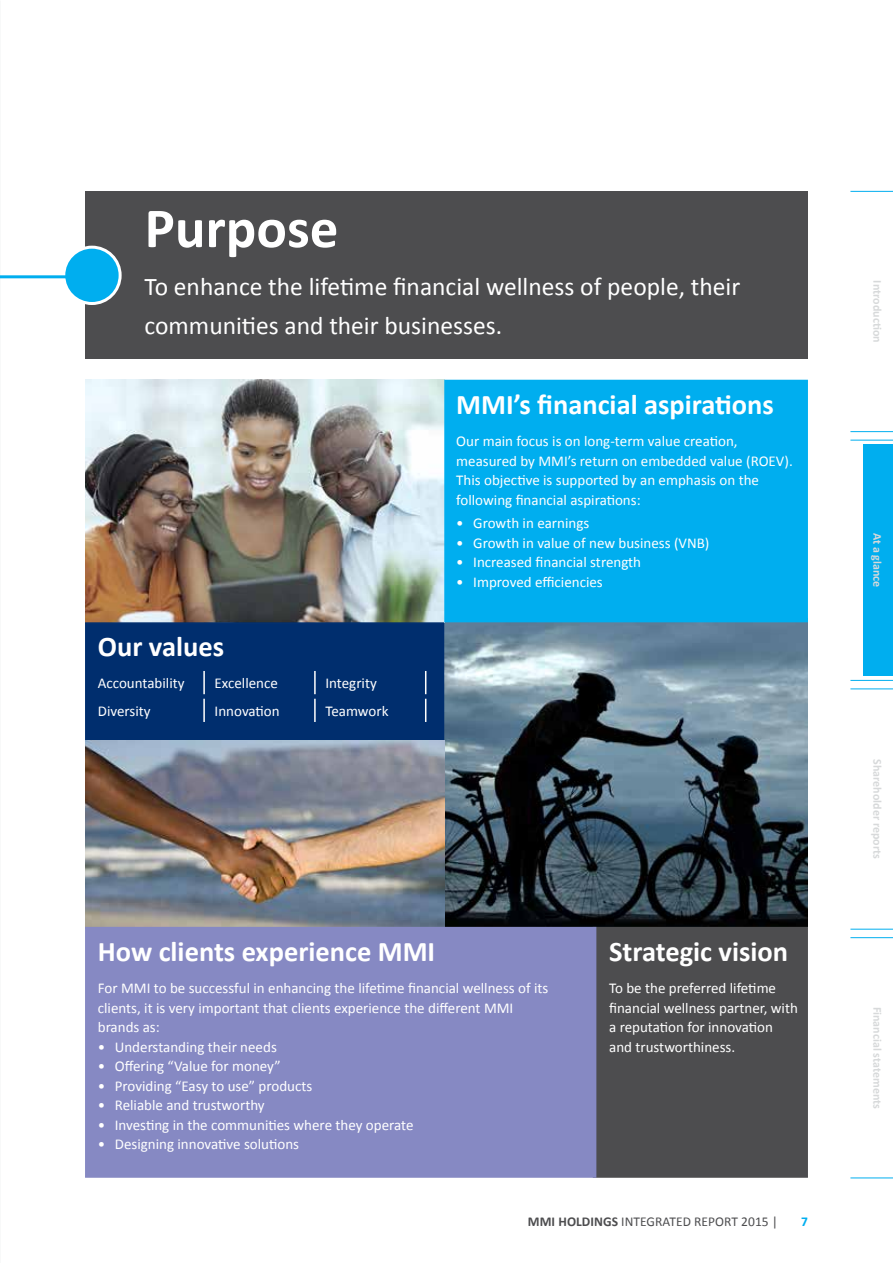
<style>
.page{position:relative;width:893px;height:1263px;background:#fff}
.page>*{position:absolute;margin:0;border:0;box-sizing:border-box;transform-origin:0 0}
.t1{font:700 57px "Calibri";color:#fff}
.t2{font:700 28.5px "Calibri";color:#fff}
.t3{font:25.5px/39px "Calibri";color:#fff}
.t4{font:15px/19.5px "Calibri";color:#fff}
.t5{font:13.5px "Calibri";letter-spacing:.005em;color:#4d4d4f}
.t6{font:700 13.5px "Calibri";color:#00aeef}
.t7{font:700 12px "Calibri";color:#d7d9da}
.s1{font-weight:700}
</style>
<div class="page">
<img style="left:444px;top:622px;width:364px;height:305px">
<img style="left:85px;top:380px;width:359px;height:242px">
<div style="left:863px;top:444px;width:30px;height:232px;background:#00aeef"></div>
<hr style="left:850px;top:191px;width:43px;height:1px;background:#00aeef">
<hr style="left:850px;top:431px;width:43px;height:1px;background:#00aeef">
<hr style="left:850px;top:680px;width:43px;height:1px;background:#00aeef">
<hr style="left:850px;top:929px;width:43px;height:1px;background:#00aeef">
<hr style="left:850px;top:440px;width:43px;height:1px;background:#00aeef">
<hr style="left:850px;top:689px;width:43px;height:1px;background:#00aeef">
<hr style="left:850px;top:937px;width:43px;height:1px;background:#00aeef">
<hr style="left:850px;top:1178px;width:43px;height:1px;background:#00aeef">
<div style="left:85px;top:622px;width:359px;height:126px;background:#002e6e;border:2px solid #002e6e"></div>
<img style="left:85px;top:741px;width:359px;height:186px">
<div style="left:444px;top:380px;width:364px;height:242px;background:#00aeef"></div>
<hr style="left:203px;top:671px;width:2px;height:23px;background:#fff">
<hr style="left:314px;top:671px;width:2px;height:23px;background:#fff">
<hr style="left:314px;top:699px;width:2px;height:23px;background:#fff">
<svg style="left:425px;top:671px;width:1px;height:51px"></svg>
<hr style="left:203px;top:699px;width:2px;height:23px;background:#fff">
<div style="left:85px;top:192px;width:723px;height:167px;background:#4d4d4f"></div>
<div style="left:593px;top:927px;width:215px;height:251px;background:#4d4d4f;border:2px solid #4d4d4f"></div>
<div style="left:85px;top:927px;width:511px;height:251px;background:#8689c3;border:2px solid #8689c3"></div>
<div style="left:64px;top:247px;width:56px;height:56px;background:#00aeef;border-radius:50%"></div>
<div style="left:62px;top:246px;width:60px;height:59px;border:3px solid #fff;border-radius:50%"></div>
<svg style="left:0;top:274px;width:73px;height:24px"></svg>
<h1 class="t1" style="left:145px;top:192px;width:195px">Purpose</h1>
<h3 class="t3" style="left:145px;top:267px;width:597px">To enhance the lifetime financial wellness of people, their communities and their businesses.</h3>
<h2 class="t2" style="left:98px;top:629px;width:128px">Our values</h2>
<p class="t4" style="left:98px;top:673px;width:88px">Accountability</p>
<p class="t4" style="left:215px;top:673px;width:65px">Excellence</p>
<p class="t4" style="left:325px;top:673px;width:53px">Integrity</p>
<p class="t4" style="left:98px;top:701px;width:54px">Diversity</p>
<p class="t4" style="left:215px;top:701px;width:67px">Innovation</p>
<p class="t4" style="left:325px;top:701px;width:65px">Teamwork</p>
<h2 class="t2" style="left:456px;top:386px;width:319px">MMI’s financial aspirations</h2>
<p class="t4" style="left:456px;top:431px;width:338px">Our main focus is on long-term value creation, measured by MMI’s return on embedded value (ROEV).<br>This objective is supported by an emphasis on the following financial aspirations:</p>
<p class="t4" style="left:456px;top:514px;width:135px">• Growth in earnings</p>
<p class="t4" style="left:456px;top:533px;width:255px">• Growth in value of new business (VNB)</p>
<p class="t4" style="left:456px;top:553px;width:186px">• Increased financial strength</p>
<p class="t4" style="left:456px;top:572px;width:148px">• Improved efficiencies</p>
<h2 class="t2" style="left:98px;top:933px;width:339px">How clients experience MMI</h2>
<p class="t4" style="left:98px;top:978px;width:452px">For MMI to be successful in enhancing the lifetime financial wellness of its clients, it is very important that clients experience the different MMI brands as:</p>
<p class="t4" style="left:98px;top:1037px;width:181px">• Understanding their needs</p>
<p class="t4" style="left:98px;top:1056px;width:184px">• Offering “Value for money”</p>
<p class="t4" style="left:98px;top:1076px;width:216px">• Providing “Easy to use” products</p>
<p class="t4" style="left:98px;top:1095px;width:168px">• Reliable and trustworthy</p>
<p class="t4" style="left:98px;top:1115px;width:317px">• Investing in the communities where they operate</p>
<p class="t4" style="left:98px;top:1134px;width:203px">• Designing innovative solutions</p>
<h2 class="t2" style="left:609px;top:933px;width:180px">Strategic vision</h2>
<p class="t4" style="left:609px;top:978px;width:190px">To be the preferred lifetime financial wellness partner, with a reputation for innovation and trustworthiness.</p>
<p class="t5" style="left:528px;top:1212px;width:252px"><span class="s1">MMI HOLDINGS</span> INTEGRATED REPORT 2015 |</p>
<p class="t6" style="left:801px;top:1212px;width:8px">7</p>
<p class="t7" style="left:885px;top:280px;width:64px;rotate:90deg">Introduction</p>
<p class="t7" style="left:885px;top:533px;width:56px;rotate:90deg">At a glance</p>
<p class="t7" style="left:885px;top:759px;width:101px;rotate:90deg">Shareholder reports</p>
<p class="t7" style="left:885px;top:1006px;width:104px;rotate:90deg">Financial statements</p>
</div>
